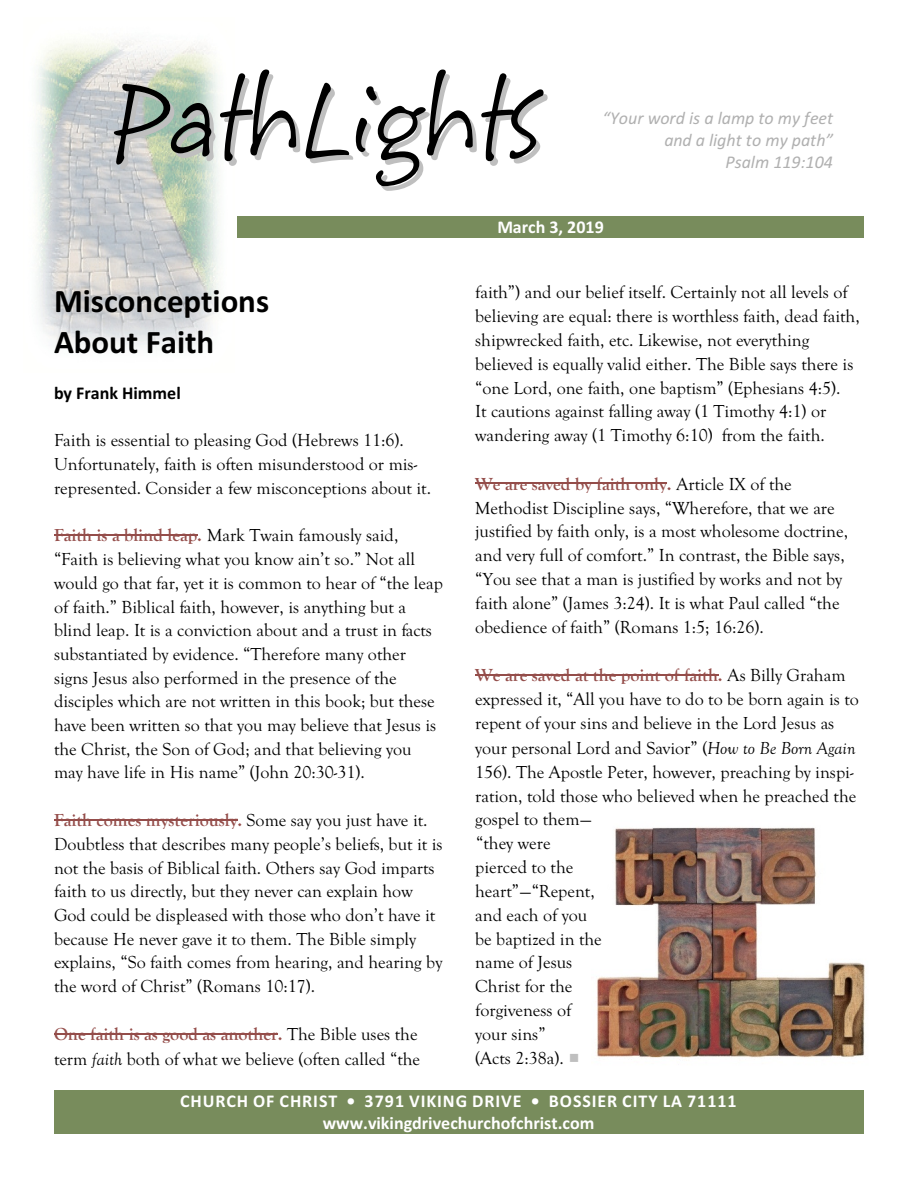
<style>
.page{position:relative;width:918px;height:1188px;background:#fff}
.page>*{position:absolute;margin:0;border:0;box-sizing:border-box;transform-origin:0 0}
.t1{font:102px "Starbabe Hmk";color:#000}
.t2{font:700 33px/40.2px "Calibri";color:#000}
.t3{font:18px/23.7px "Goudy Old Style T";color:#000}
.t4{font:700 18px/21.9px "Calibri";letter-spacing:.045em;color:#fff;text-align:center}
.t5{font:italic 18px/21.9px "Calibri";color:#b0b0b0;text-align:right}
.t6{font:700 18px "Calibri";color:#000}
.t7{font:700 18px "Calibri";color:#fff}
.s1{font-weight:700;color:#944d4a}
.s2{font-style:italic}
</style>
<div class="page">
<img style="left:36px;top:40px;width:183px;height:310px">
<img style="left:597px;top:827px;width:268px;height:231px">
<div style="left:238px;top:216px;width:626px;height:22px;background:#788c5c"></div>
<div style="left:54px;top:1090px;width:810px;height:44px;background:#788c5c"></div>
<hr style="left:54px;top:535px;width:144px;height:1px;background:#944d4a">
<hr style="left:54px;top:819px;width:183px;height:1px;background:#944d4a">
<hr style="left:54px;top:1033px;width:224px;height:1px;background:#944d4a">
<hr style="left:475px;top:483px;width:192px;height:1px;background:#944d4a">
<hr style="left:475px;top:674px;width:243px;height:1px;background:#944d4a">
<h1 class="t1" style="left:111px;top:58px;width:431px">PathLights</h1>
<p class="t5" style="left:603px;top:109px;width:232px">“Your word is a lamp to my feet and a light to my path”<br>Psalm 119:104</p>
<h2 class="t2" style="left:54px;top:284px;width:217px">Misconceptions<br>About Faith</h2>
<p class="t6" style="left:54px;top:385px;width:128px">by Frank Himmel</p>
<p class="t3" style="left:54px;top:428px;width:379px">Faith is essential to pleasing God (Hebrews 11:6).<br>Unfortunately, faith is often misunderstood or mis&shy;represented. Consider a few misconceptions about it.</p>
<p class="t3" style="left:54px;top:524px;width:390px"><span class="s1">Faith is a blind leap.</span> Mark Twain famously said, “Faith is believing what you know ain’t so.” Not all would go that far, yet it is common to hear of “the leap of faith.” Biblical faith, however, is anything but a blind leap. It is a conviction about and a trust in facts substantiated by evidence. “Therefore many other signs Jesus also performed in the presence of the disciples which are not written in this book; but these have been written so that you may believe that Jesus is the Christ, the Son of God; and that believing you may have life in His name” (John 20:30-31).</p>
<p class="t3" style="left:54px;top:808px;width:390px"><span class="s1">Faith comes mysteriously.</span> Some say you just have it.<br>Doubtless that describes many people’s beliefs, but it is not the basis of Biblical faith. Others say God imparts faith to us directly, but they never can explain how God could be displeased with those who don’t have it because He never gave it to them. The Bible simply explains, “So faith comes from hearing, and hearing by the word of Christ” (Romans 10:17).</p>
<p class="t3" style="left:54px;top:1021px;width:368px;line-height:24.9px"><span class="s1">One faith is as good as another.</span> The Bible uses the term <span class="s2">faith</span> both of what we believe (often called “the</p>
<p class="t7" style="left:497px;top:220px;width:108px">March 3, 2019</p>
<p class="t3" style="left:475px;top:280px;width:386px">faith”) and our belief itself. Certainly not all levels of believing are equal: there is worthless faith, dead faith, shipwrecked faith, etc. Likewise, not everything believed is equally valid either. The Bible says there is “one Lord, one faith, one baptism” (Ephesians 4:5).<br>It cautions against falling away (1 Timothy 4:1) or wandering away (1 Timothy 6:10) from the faith.</p>
<p class="t3" style="left:475px;top:472px;width:374px"><span class="s1">We are saved by faith only.</span> Article IX of the Methodist Discipline says, “Wherefore, that we are justified by faith only, is a most wholesome doctrine, and very full of comfort.” In contrast, the Bible says, “You see that a man is justified by works and not by faith alone” (James 3:24). It is what Paul called “the obedience of faith” (Romans 1:5; 16:26).</p>
<p class="t3" style="left:475px;top:663px;width:385px"><span class="s1">We are saved at the point of faith.</span> As Billy Graham expressed it, “All you have to do to be born again is to repent of your sins and believe in the Lord Jesus as your personal Lord and Savior” (<span class="s2">How to Be Born Again<br></span>156). The Apostle Peter, however, preaching by inspi&shy;ration, told those who believed when he preached the gospel to them—<br>“they were<br>pierced to the<br>heart”—“Repent,<br>and each of you<br>be baptized in the<br>name of Jesus<br>Christ for the<br>forgiveness of<br>your sins”<br>(Acts 2:38a).</p>
<p class="t4" style="left:180px;top:1092px;width:558px">CHURCH OF CHRIST • 3791 VIKING DRIVE • BOSSIER CITY LA 71111 www.vikingdrivechurchofchrist.com</p>
</div>
